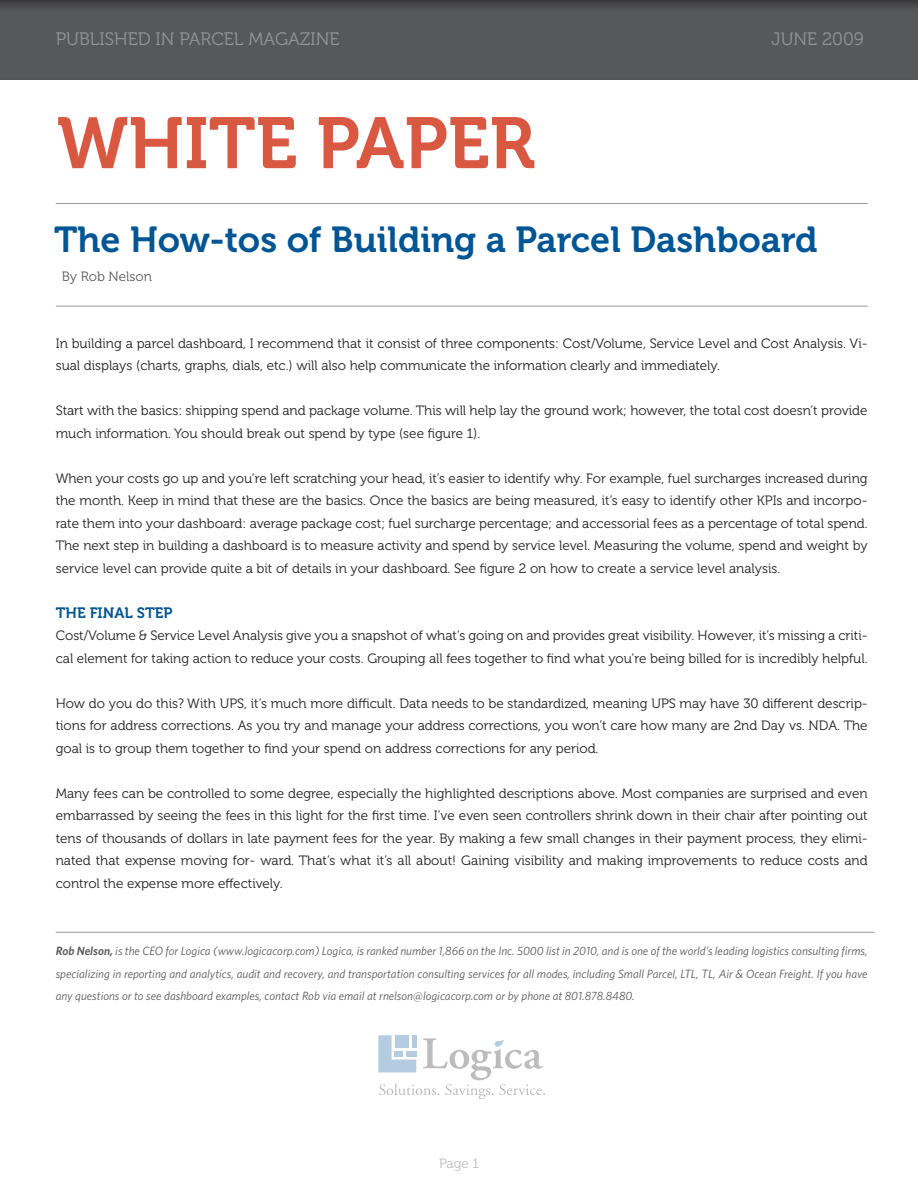
<style>
.page{position:relative;width:918px;height:1188px;background:#fff}
.page>*{position:absolute;margin:0;border:0;box-sizing:border-box;transform-origin:0 0}
.t1{font:72px "Museo 700";color:#d95842}
.t2{font:36px "Museo 700";color:#005595}
.t3{font:18px "Museo 300";color:#939598}
.t4{font:15px "Museo 700";color:#005595}
.t5{font:13.5px/22.5px "Museo 300";color:#231f20}
.t6{font:13.5px "Museo 300";color:#57585a}
.t7{font:13.5px "Museo 300";color:#bcbdc0}
.t8{font:italic 12px/22.5px "Whitney";color:#57585a;text-align:justify}
.s1{font-weight:600}
</style>
<div class="page">
<div style="left:0;top:0;width:918px;height:81px;background:#231f20;opacity:.75"></div>
<hr style="left:56px;top:203px;width:811px;height:1px;background:#939598">
<hr style="left:56px;top:306px;width:811px;height:1px;background:#939598">
<hr style="left:56px;top:932px;width:818px;height:1px;background:#939598">
<svg style="left:378px;top:1035px;width:167px;height:64px"></svg>
<p class="t3" style="left:56px;top:29px;width:285px">PUBLISHED IN PARCEL MAGAZINE</p>
<p class="t3" style="left:772px;top:29px;width:94px">JUNE 2009</p>
<p class="t1" style="left:57px;top:103px;width:480px">WHITE PAPER</p>
<p class="t2" style="left:54px;top:219px;width:765px">The How-tos of Building a Parcel Dashboard</p>
<p class="t6" style="left:62px;top:269px;width:92px">By Rob Nelson</p>
<p class="t5" style="left:56px;top:332px;width:813px">In building a parcel dashboard, I recommend that it consist of three components: Cost/Volume, Service Level and Cost Analysis. Vi&shy;sual displays (charts, graphs, dials, etc.) will also help communicate the information clearly and immediately.</p>
<p class="t5" style="left:56px;top:400px;width:813px">Start with the basics: shipping spend and package volume. This will help lay the ground work; however, the total cost doesn’t provide much information. You should break out spend by type (see figure 1).</p>
<p class="t5" style="left:56px;top:467px;width:813px;text-align:justify">When your costs go up and you’re left scratching your head, it’s easier to identify why. For example, fuel surcharges increased during the month. Keep in mind that these are the basics. Once the basics are being measured, it’s easy to identify other KPIs and incorpo&shy;rate them into your dashboard: average package cost; fuel surcharge percentage; and accessorial fees as a percentage of total spend.</p>
<p class="t5" style="left:56px;top:535px;width:813px">The next step in building a dashboard is to measure activity and spend by service level. Measuring the volume, spend and weight by service level can provide quite a bit of details in your dashboard. See figure 2 on how to create a service level analysis.</p>
<p class="t4" style="left:56px;top:604px;width:118px">THE FINAL STEP</p>
<p class="t5" style="left:56px;top:625px;width:813px">Cost/Volume &amp; Service Level Analysis give you a snapshot of what’s going on and provides great visibility. However, it’s missing a criti&shy;cal element for taking action to reduce your costs. Grouping all fees together to find what you’re being billed for is incredibly helpful.</p>
<p class="t5" style="left:56px;top:692px;width:813px;text-align:justify">How do you do this? With UPS, it’s much more difficult. Data needs to be standardized, meaning UPS may have 30 different descrip&shy;tions for address corrections. As you try and manage your address corrections, you won’t care how many are 2nd Day vs. NDA. The goal is to group them together to find your spend on address corrections for any period.</p>
<p class="t5" style="left:56px;top:782px;width:814px;text-align:justify">Many fees can be controlled to some degree, especially the highlighted descriptions above. Most companies are surprised and even embarrassed by seeing the fees in this light for the first time. I’ve even seen controllers shrink down in their chair after pointing out tens of thousands of dollars in late payment fees for the year. By making a few small changes in their payment process, they elimi&shy;nated that expense moving for- ward. That’s what it’s all about! Gaining visibility and making improvements to reduce costs and control the expense more effectively.</p>
<p class="t8" style="left:56px;top:939px;width:813px"><span class="s1">Rob Nelson,</span> is the CEO for Logica (www.logicacorp.com) Logica, is ranked number 1,866 on the Inc. 5000 list in 2010, and is one of the world’s leading logistics consulting firms, specializing in reporting and analytics, audit and recovery, and transportation consulting services for all modes, including Small Parcel, LTL, TL, Air &amp; Ocean Freight. If you have any questions or to see dashboard examples, contact Rob via email at rnelson@logicacorp.com or by phone at 801.878.8480.</p>
<p class="t7" style="left:439px;top:1156px;width:42px">Page 1</p>
</div>
